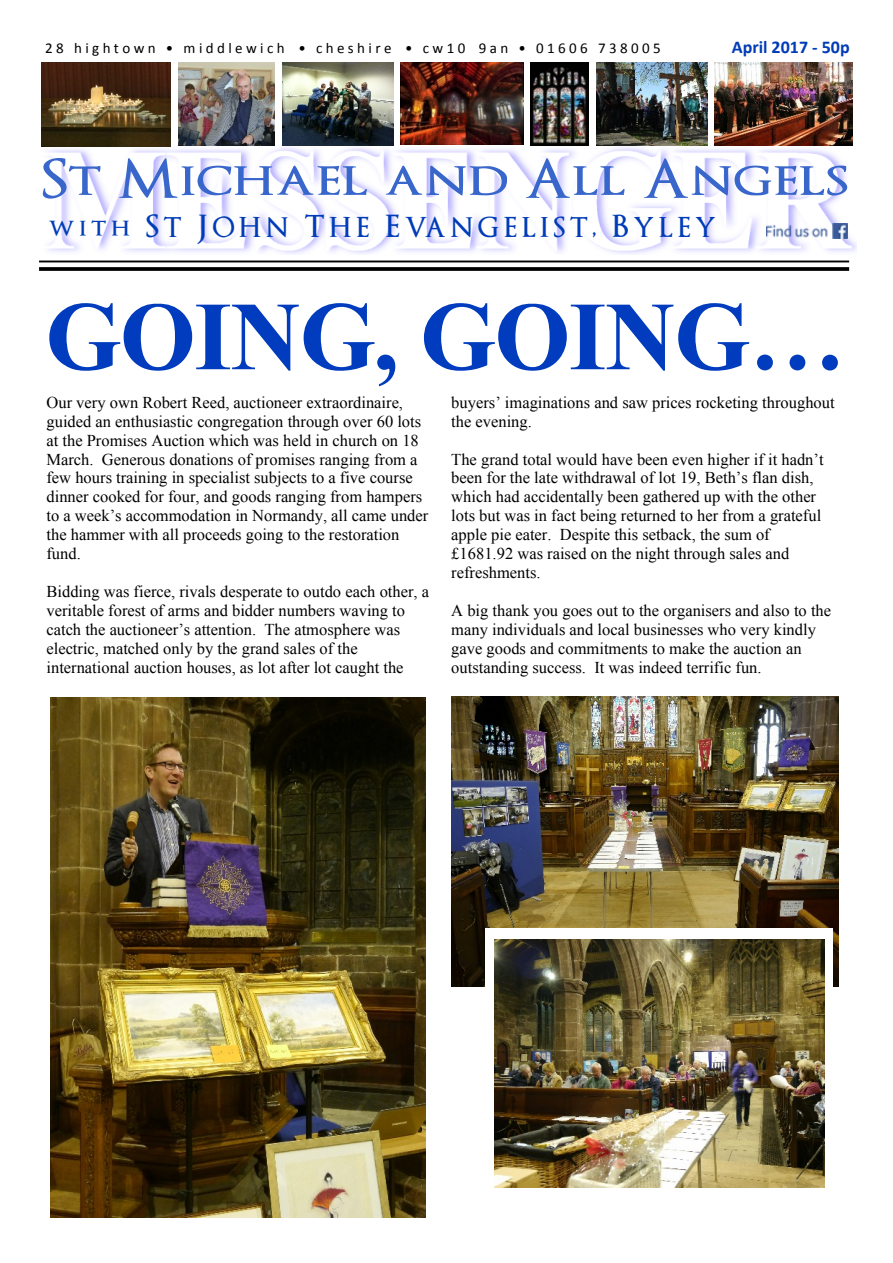
<style>
.page{position:relative;width:893px;height:1263px;background:#fff}
.page>*{position:absolute;margin:0;border:0;box-sizing:border-box;transform-origin:0 0}
.t1{font:700 97.5px "Times New Roman";letter-spacing:-.015em;color:#003cbd}
.t2{font:600 27px "Optimus Princeps";letter-spacing:.165em;color:#003cb7}
.t3{font:700 18px "Calibri";color:#003cb7}
.t4{font:16.5px/18.9px "Times New Roman";color:#000}
.t5{font:15px "Calibri";color:#000}
.s1{font-size:30px}
</style>
<div class="page">
<img style="left:41px;top:141px;width:816px;height:113px">
<svg style="left:43px;top:158px;width:57px;height:41px"></svg>
<svg style="left:119px;top:158px;width:248px;height:40px"></svg>
<svg style="left:386px;top:166px;width:121px;height:29px"></svg>
<svg style="left:526px;top:158px;width:99px;height:40px"></svg>
<svg style="left:644px;top:158px;width:203px;height:40px"></svg>
<svg style="left:39px;top:267px;width:810px;height:4px;background:#0f0f0f"></svg>
<hr style="left:39px;top:261px;width:810px;height:1px;background:#000">
<img style="left:596px;top:62px;width:111px;height:84px">
<img style="left:401px;top:62px;width:122px;height:82px">
<img style="left:714px;top:62px;width:138px;height:83px">
<img style="left:282px;top:62px;width:111px;height:84px">
<img style="left:531px;top:62px;width:58px;height:83px">
<img style="left:41px;top:62px;width:130px;height:84px">
<img style="left:178px;top:62px;width:97px;height:83px">
<img style="left:452px;top:696px;width:387px;height:291px">
<img style="left:50px;top:697px;width:375px;height:520px">
<div style="left:485px;top:928px;width:348px;height:270px;background:#fff"></div>
<img style="left:494px;top:939px;width:330px;height:248px">
<img style="left:767px;top:223px;width:81px;height:15px">
<p class="t5" style="left:45px;top:42px;width:617px">2 8 h i g h t o w n • m i d d l e w i c h • c h e s h i r e • c w 1 0 9 a n • 0 1 6 0 6 7 3 8 0 0 5</p>
<p class="t3" style="left:732px;top:40px;width:119px">April 2017 - 50p</p>
<h2 class="t2" style="left:49px;top:213px;width:669px">with <span class="s1">S</span>T <span class="s1">J</span>OHN <span class="s1">T</span>HE <span class="s1">E</span>VANGELIST, <span class="s1">B</span>YLEY</h2>
<h1 class="t1" style="left:45px;top:303px;width:802px">GOING, GOING…</h1>
<p class="t4" style="left:46px;top:394px;width:383px">Our very own Robert Reed, auctioneer extraordinaire, guided an enthusiastic congregation through over 60 lots at the Promises Auction which was held in church on 18<br>March. Generous donations of promises ranging from a few hours training in specialist subjects to a five course dinner cooked for four, and goods ranging from hampers to a week’s accommodation in Normandy, all came under the hammer with all proceeds going to the restoration fund.</p>
<p class="t4" style="left:46px;top:584px;width:384px">Bidding was fierce, rivals desperate to outdo each other, a veritable forest of arms and bidder numbers waving to catch the auctioneer’s attention. The atmosphere was electric, matched only by the grand sales of the international auction houses, as lot after lot caught the</p>
<p class="t4" style="left:451px;top:394px;width:385px">buyers’ imaginations and saw prices rocketing throughout the evening.</p>
<p class="t4" style="left:451px;top:451px;width:374px">The grand total would have been even higher if it hadn’t been for the late withdrawal of lot 19, Beth’s flan dish, which had accidentally been gathered up with the other lots but was in fact being returned to her from a grateful apple pie eater. Despite this setback, the sum of £1681.92 was raised on the night through sales and refreshments.</p>
<p class="t4" style="left:451px;top:603px;width:381px">A big thank you goes out to the organisers and also to the many individuals and local businesses who very kindly gave goods and commitments to make the auction an outstanding success. It was indeed terrific fun.</p>
</div>
